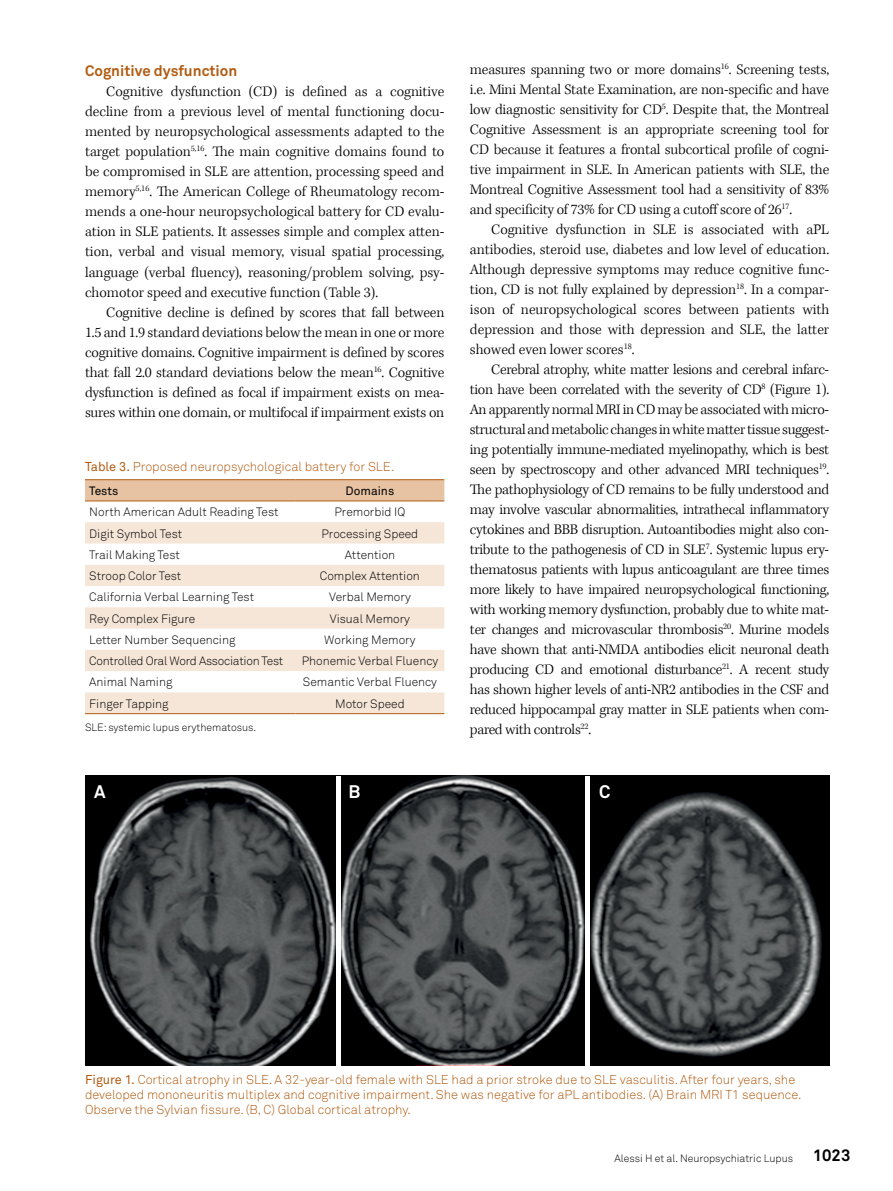
<style>
.page{position:relative;width:893px;height:1191px;background:#fff}
.page>*{position:absolute;margin:0;border:0;box-sizing:border-box;transform-origin:0 0}
.t1{font:700 18px "Akkurat Pro";color:#fff}
.t2{font:300 15px/20px "Kepler Std";letter-spacing:-.01em;color:#000;text-align:justify}
.t3{font:700 15px "Akkurat Pro";color:#b15c12}
.t4{font:12.75px/15.3px "Akkurat Light Pro";color:#b15c12}
.t5{font:12px "Akkurat Light Pro";color:#000}
.t6{font:12px "Akkurat Light Pro";letter-spacing:-.02em;color:#000}
.t7{font:12px "Akkurat Pro";color:#000}
.t8{font:10.5px "Akkurat Light Pro";color:#000}
.s1{font-family:"Akkurat Pro"}
.s2{font-family:"Akkurat Pro";font-weight:700;font-size:16.5px}
</style>
<div class="page">
<div style="left:85px;top:480px;width:359px;height:20px;background:#e7c2a3"></div>
<svg style="left:85px;top:501px;width:359px;height:1px"></svg>
<svg style="left:85px;top:522px;width:359px;height:191px;fill:#f5e6d8"></svg>
<hr style="left:85px;top:479px;width:211px;height:1px;background:#b15c12">
<hr style="left:296px;top:479px;width:148px;height:1px;background:#b15c12">
<hr style="left:85px;top:500px;width:211px;height:1px;background:#b15c12">
<hr style="left:296px;top:500px;width:148px;height:1px;background:#b15c12">
<hr style="left:85px;top:713px;width:211px;height:1px;background:#b15c12">
<hr style="left:296px;top:713px;width:148px;height:1px;background:#b15c12">
<img style="left:85px;top:776px;width:744px;height:289px">
<div style="left:585px;top:775px;width:5px;height:290px;background:#fff"></div>
<div style="left:85px;top:775px;width:30px;height:30px;background:#000"></div>
<div style="left:340px;top:775px;width:30px;height:30px;background:#000"></div>
<div style="left:590px;top:776px;width:30px;height:29px;background:#000"></div>
<hr style="left:336px;top:775px;width:4px;height:290px;background:#fff">
<p class="t3" style="left:85px;top:61px;width:154px">Cognitive dysfunction</p>
<p class="t2" style="left:85px;top:82px;width:361px;text-indent:21px">Cognitive dysfunction (CD) is defined as a cognitive decline from a previous level of mental functioning docu&shy;mented by neuropsychological assessments adapted to the target population<sup>5,16</sup>. The main cognitive domains found to be compromised in SLE are attention, processing speed and memory<sup>5,16</sup>. The American College of Rheumatology recom&shy;mends a one-hour neuropsychological battery for CD evalu&shy;ation in SLE patients. It assesses simple and complex atten&shy;tion, verbal and visual memory, visual spatial processing, language (verbal fluency), reasoning/problem solving, psy&shy;chomotor speed and executive function (Table 3).</p>
<p class="t2" style="left:85px;top:303px;width:361px;text-indent:21px">Cognitive decline is defined by scores that fall between 1.5 and 1.9 standard deviations below the mean in one or more cognitive domains. Cognitive impairment is defined by scores that fall 2.0 standard deviations below the mean<sup>16</sup>. Cognitive dysfunction is defined as focal if impairment exists on mea&shy;sures within one domain, or multifocal if impairment exists on</p>
<p class="t4" style="left:85px;top:459px;width:311px"><span class="s1">Table 3.</span> Proposed neuropsychological battery for SLE.</p>
<p class="t7" style="left:89px;top:484px;width:31px">Tests</p>
<p class="t7" style="left:346px;top:484px;width:50px">Domains</p>
<p class="t5" style="left:89px;top:505px;width:191px">North American Adult Reading Test</p>
<p class="t5" style="left:335px;top:505px;width:72px">Premorbid IQ</p>
<p class="t5" style="left:89px;top:526px;width:94px">Digit Symbol Test</p>
<p class="t5" style="left:322px;top:526px;width:98px">Processing Speed</p>
<p class="t5" style="left:89px;top:547px;width:92px">Trail Making Test</p>
<p class="t5" style="left:345px;top:547px;width:52px">Attention</p>
<p class="t5" style="left:89px;top:569px;width:94px">Stroop Color Test</p>
<p class="t5" style="left:320px;top:569px;width:101px">Complex Attention</p>
<p class="t5" style="left:89px;top:590px;width:166px">California Verbal Learning Test</p>
<p class="t5" style="left:329px;top:590px;width:83px">Verbal Memory</p>
<p class="t5" style="left:89px;top:611px;width:108px">Rey Complex Figure</p>
<p class="t5" style="left:330px;top:611px;width:82px">Visual Memory</p>
<p class="t5" style="left:89px;top:632px;width:148px">Letter Number Sequencing</p>
<p class="t5" style="left:324px;top:632px;width:93px">Working Memory</p>
<p class="t6" style="left:89px;top:654px;width:195px">Controlled Oral Word Association Test</p>
<p class="t5" style="left:302px;top:654px;width:138px">Phonemic Verbal Fluency</p>
<p class="t5" style="left:89px;top:675px;width:85px">Animal Naming</p>
<p class="t5" style="left:303px;top:675px;width:136px">Semantic Verbal Fluency</p>
<p class="t5" style="left:89px;top:696px;width:81px">Finger Tapping</p>
<p class="t5" style="left:335px;top:696px;width:71px">Motor Speed</p>
<p class="t8" style="left:85px;top:721px;width:173px">SLE: systemic lupus erythematosus.</p>
<p class="t2" style="left:470px;top:60px;width:361px">measures spanning two or more domains<sup>16</sup>. Screening tests, i.e. Mini Mental State Examination, are non-specific and have low diagnostic sensitivity for CD<sup>5</sup>. Despite that, the Montreal Cognitive Assessment is an appropriate screening tool for CD because it features a frontal subcortical profile of cogni&shy;tive impairment in SLE. In American patients with SLE, the Montreal Cognitive Assessment tool had a sensitivity of 83% and specificity of 73% for CD using a cutoff score of 26<sup>17</sup>.</p>
<p class="t2" style="left:470px;top:220px;width:361px;text-indent:21px">Cognitive dysfunction in SLE is associated with aPL antibodies, steroid use, diabetes and low level of education.<br>Although depressive symptoms may reduce cognitive func&shy;tion, CD is not fully explained by depression<sup>18</sup>. In a compar&shy;ison of neuropsychological scores between patients with depression and those with depression and SLE, the latter showed even lower scores<sup>18</sup>.</p>
<p class="t2" style="left:470px;top:360px;width:361px;text-indent:21px">Cerebral atrophy, white matter lesions and cerebral infarc&shy;tion have been correlated with the severity of CD<sup>8</sup> (Figure 1).<br>An apparently normal MRI in CD may be associated with micro&shy;structural and metabolic changes in white matter tissue suggest&shy;ing potentially immune-mediated myelinopathy, which is best seen by spectroscopy and other advanced MRI techniques<sup>19</sup>.<br>The pathophysiology of CD remains to be fully understood and may involve vascular abnormalities, intrathecal inflammatory cytokines and BBB disruption. Autoantibodies might also con&shy;tribute to the pathogenesis of CD in SLE<sup>7</sup>. Systemic lupus ery&shy;thematosus patients with lupus anticoagulant are three times more likely to have impaired neuropsychological functioning, with working memory dysfunction, probably due to white mat&shy;ter changes and microvascular thrombosis<sup>20</sup>. Murine models have shown that anti-NMDA antibodies elicit neuronal death producing CD and emotional disturbance<sup>21</sup>. A recent study has shown higher levels of anti-NR2 antibodies in the CSF and reduced hippocampal gray matter in SLE patients when com&shy;pared with controls<sup>22</sup>.</p>
<p class="t1" style="left:94px;top:780px;width:13px">A</p>
<p class="t1" style="left:348px;top:780px;width:13px">B</p>
<p class="t1" style="left:599px;top:780px;width:13px">C</p>
<p class="t4" style="left:85px;top:1072px;width:718px"><span class="s1">Figure 1.</span> Cortical atrophy in SLE. A 32-year-old female with SLE had a prior stroke due to SLE vasculitis. After four years, she developed mononeuritis multiplex and cognitive impairment. She was negative for aPL antibodies. (A) Brain MRI T1 sequence.<br>Observe the Sylvian fissure. (B, C) Global cortical atrophy.</p>
<p class="t8" style="left:614px;top:1151px;width:237px">Alessi H et al. Neuropsychiatric Lupus <span class="s2">1023</span></p>
</div>
